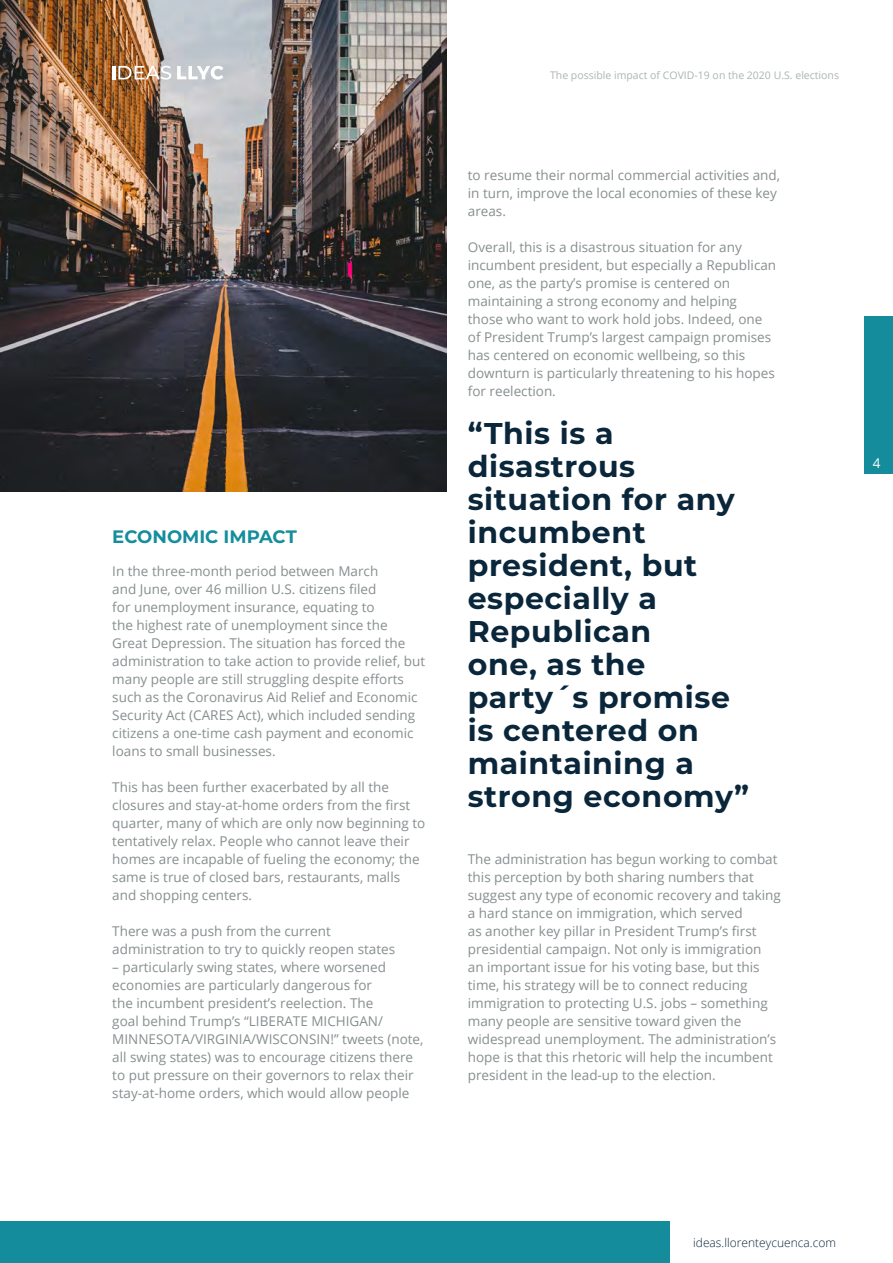
<style>
.page{position:relative;width:893px;height:1263px;background:#fff}
.page>*{position:absolute;margin:0;border:0;box-sizing:border-box;transform-origin:0 0}
.t1{font:700 30px/33px "Montserrat";letter-spacing:.02em;color:#0a263b}
.t2{font:700 18px "Montserrat";color:#148d9c}
.t3{font:13.5px/18px "Open Sans";color:#878e90}
.t4{font:13.5px "Open Sans";color:#fff}
.t5{font:300 12px "Open Sans";color:#0a263b}
.t6{font:10.5px "Open Sans";color:#acb4b6}
</style>
<div class="page">
<img style="left:0;top:0;width:446px;height:492px">
<svg style="left:112px;top:66px;width:59px;height:14px"></svg>
<svg style="left:177px;top:66px;width:46px;height:14px"></svg>
<div style="left:864px;top:316px;width:29px;height:158px;background:#148c9c"></div>
<div style="left:0;top:1221px;width:669px;height:42px;background:#148c9c"></div>
<h2 class="t2" style="left:112px;top:524px;width:186px">ECONOMIC IMPACT</h2>
<p class="t3" style="left:112px;top:562px;width:314px">In the three-month period between March<br>and June, over 46 million U.S. citizens filed<br>for unemployment insurance, equating to<br>the highest rate of unemployment since the Great Depression. The situation has forced the administration to take action to provide relief, but many people are still struggling despite efforts such as the Coronavirus Aid Relief and Economic Security Act (CARES Act), which included sending citizens a one-time cash payment and economic loans to small businesses.</p>
<p class="t3" style="left:112px;top:778px;width:315px">This has been further exacerbated by all the closures and stay-at-home orders from the first quarter, many of which are only now beginning to tentatively relax. People who cannot leave their homes are incapable of fueling the economy; the same is true of closed bars, restaurants, malls and shopping centers.</p>
<p class="t3" style="left:112px;top:922px;width:284px">There was a push from the current administration to try to quickly reopen states</p>
<p class="t3" style="left:112px;top:958px;width:313px">– particularly swing states, where worsened economies are particularly dangerous for<br>the incumbent president’s reelection. The<br>goal behind Trump’s “LIBERATE MICHIGAN/ MINNESOTA/VIRGINIA/WISCONSIN!” tweets (note, all swing states) was to encourage citizens there to put pressure on their governors to relax their stay-at-home orders, which would allow people</p>
<p class="t6" style="left:550px;top:68px;width:290px">The possible impact of COVID-19 on the 2020 U.S. elections</p>
<p class="t3" style="left:468px;top:166px;width:314px">to resume their normal commercial activities and, in turn, improve the local economies of these key areas.</p>
<p class="t3" style="left:468px;top:238px;width:310px">Overall, this is a disastrous situation for any incumbent president, but especially a Republican one, as the party’s promise is centered on maintaining a strong economy and helping<br>those who want to work hold jobs. Indeed, one of President Trump’s largest campaign promises has centered on economic wellbeing, so this downturn is particularly threatening to his hopes for reelection.</p>
<h1 class="t1" style="left:468px;top:415px;width:283px">“This is a disastrous situation for any incumbent president, but especially a<br>Republican<br>one, as the party´s promise is centered on maintaining a strong economy”</h1>
<p class="t3" style="left:468px;top:850px;width:315px">The administration has begun working to combat this perception by both sharing numbers that suggest any type of economic recovery and taking a hard stance on immigration, which served<br>as another key pillar in President Trump’s first presidential campaign. Not only is immigration<br>an important issue for his voting base, but this time, his strategy will be to connect reducing immigration to protecting U.S. jobs – something many people are sensitive toward given the widespread unemployment. The administration’s hope is that this rhetoric will help the incumbent president in the lead-up to the election.</p>
<p class="t4" style="left:873px;top:454px;width:9px">4</p>
<p class="t5" style="left:693px;top:1234px;width:144px">ideas.llorenteycuenca.com</p>
</div>
